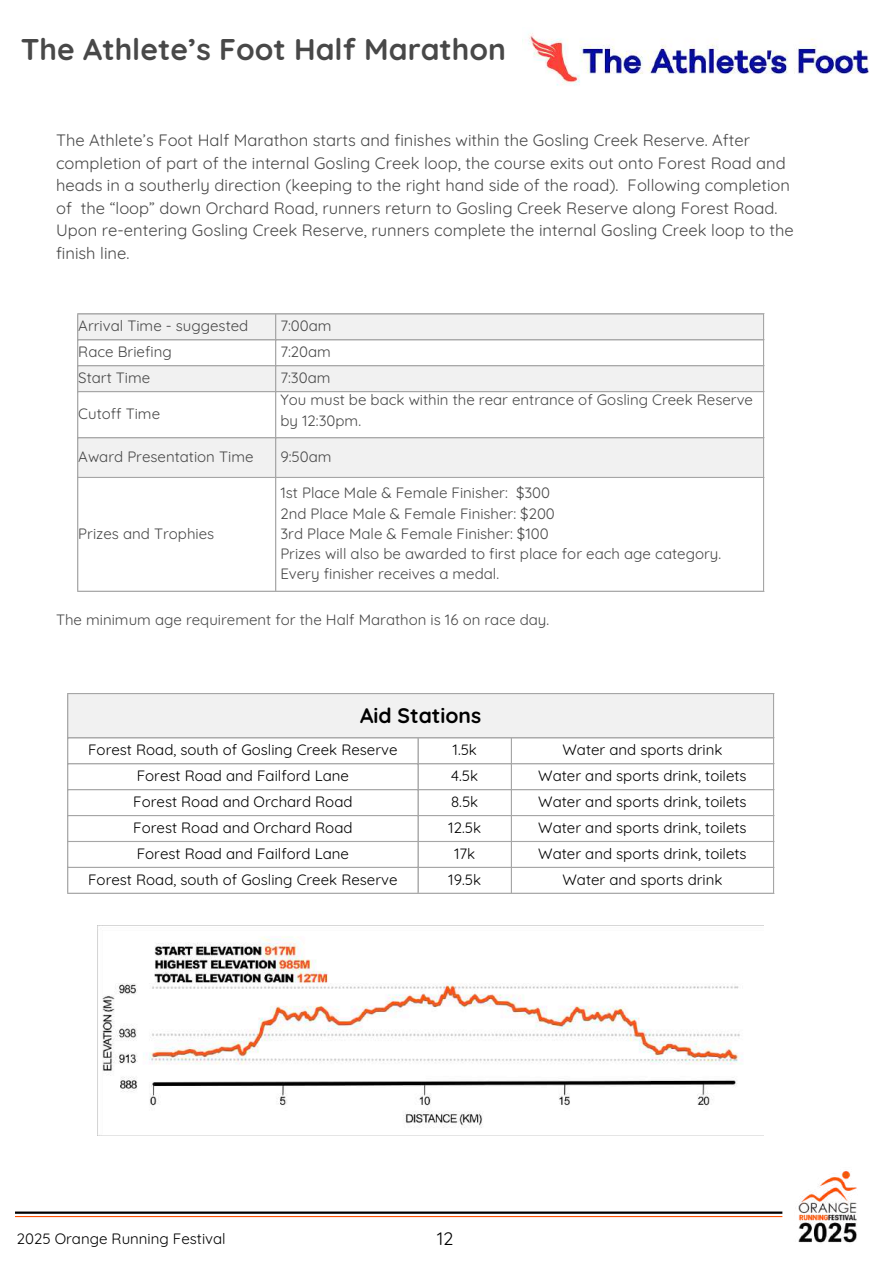
<style>
.page{position:relative;width:894px;height:1264px;background:#fff}
.page>*{position:absolute;margin:0;border:0;box-sizing:border-box;transform-origin:0 0}
.t1{font:700 30px "Quicksand";color:#484848}
.t2{font:700 21px "Quicksand";color:#000}
.t3{font:18px "Quicksand";color:#000}
.t4{font:16.5px/22.5px "Quicksand";color:#484848}
.t5{font:15px/20.2px "Quicksand";color:#484848}
.t6{font:15px "Quicksand";color:#000}
</style>
<div class="page">
<hr style="left:15px;top:1211px;width:767px;height:2px;background:#000">
<hr style="left:15px;top:1215px;width:767px;height:2px;background:#ff5100">
<div style="left:67px;top:693px;width:706px;height:45px;background:#f1f1f1"></div>
<hr style="left:67px;top:694px;width:1px;height:198px;background:#a6a6a6">
<hr style="left:417px;top:738px;width:1px;height:154px;background:#a6a6a6">
<hr style="left:510px;top:738px;width:2px;height:154px;background:#a6a6a6">
<hr style="left:772px;top:694px;width:1px;height:198px;background:#a6a6a6">
<hr style="left:67px;top:693px;width:706px;height:1px;background:#a6a6a6">
<hr style="left:67px;top:737px;width:706px;height:1px;background:#a6a6a6">
<hr style="left:67px;top:763px;width:706px;height:1px;background:#a6a6a6">
<hr style="left:67px;top:789px;width:706px;height:1px;background:#a6a6a6">
<hr style="left:67px;top:815px;width:706px;height:1px;background:#a6a6a6">
<hr style="left:67px;top:841px;width:706px;height:1px;background:#a6a6a6">
<hr style="left:67px;top:866px;width:706px;height:2px;background:#a6a6a6">
<hr style="left:67px;top:892px;width:706px;height:1px;background:#a6a6a6">
<svg style="left:78px;top:314px;width:684px;height:163px;fill:#f1f1f1"></svg>
<hr style="left:77px;top:314px;width:1px;height:276px;background:#a6a6a6">
<hr style="left:275px;top:314px;width:1px;height:276px;background:#a6a6a6">
<hr style="left:762px;top:314px;width:1px;height:276px;background:#a6a6a6">
<hr style="left:77px;top:313px;width:686px;height:1px;background:#a6a6a6">
<hr style="left:77px;top:339px;width:686px;height:1px;background:#a6a6a6">
<hr style="left:77px;top:365px;width:686px;height:1px;background:#a6a6a6">
<hr style="left:77px;top:391px;width:686px;height:1px;background:#a6a6a6">
<hr style="left:77px;top:437px;width:686px;height:1px;background:#a6a6a6">
<hr style="left:77px;top:477px;width:686px;height:1px;background:#a6a6a6">
<hr style="left:77px;top:590px;width:686px;height:2px;background:#a6a6a6">
<img style="left:522px;top:33px;width:347px;height:53px">
<img style="left:97px;top:925px;width:666px;height:210px">
<img style="left:782px;top:1171px;width:75px;height:72px">
<h1 class="t1" style="left:21px;top:29px;width:486px">The Athlete’s Foot Half Marathon</h1>
<p class="t4" style="left:56px;top:129px;width:739px">The Athlete’s Foot Half Marathon starts and finishes within the Gosling Creek Reserve. After completion of part of the internal Gosling Creek loop, the course exits out onto Forest Road and heads in a southerly direction (keeping to the right hand side of the road). Following completion of the “loop” down Orchard Road, runners return to Gosling Creek Reserve along Forest Road.<br>Upon re-entering Gosling Creek Reserve, runners complete the internal Gosling Creek loop to the finish line.</p>
<p class="t5" style="left:78px;top:316px;width:171px">Arrival Time - suggested</p>
<p class="t5" style="left:280px;top:316px;width:53px">7:00am</p>
<p class="t5" style="left:78px;top:341px;width:95px">Race Briefing</p>
<p class="t5" style="left:280px;top:341px;width:52px">7:20am</p>
<p class="t5" style="left:78px;top:367px;width:73px">Start Time</p>
<p class="t5" style="left:280px;top:367px;width:52px">7:30am</p>
<p class="t5" style="left:78px;top:403px;width:83px">Cutoff Time</p>
<p class="t5" style="left:280px;top:389px;width:474px">You must be back within the rear entrance of Gosling Creek Reserve by 12:30pm.</p>
<p class="t5" style="left:78px;top:446px;width:177px">Award Presentation Time</p>
<p class="t5" style="left:280px;top:446px;width:53px">9:50am</p>
<p class="t5" style="left:78px;top:523px;width:137px">Prizes and Trophies</p>
<p class="t5" style="left:280px;top:482px;width:442px">1st Place Male &amp; Female Finisher: $300<br>2nd Place Male &amp; Female Finisher: $200<br>3rd Place Male &amp; Female Finisher: $100<br>Prizes will also be awarded to first place for each age category.<br>Every finisher receives a medal.</p>
<p class="t5" style="left:56px;top:609px;width:494px">The minimum age requirement for the Half Marathon is 16 on race day.</p>
<h2 class="t2" style="left:360px;top:702px;width:122px">Aid Stations</h2>
<p class="t6" style="left:88px;top:740px;width:311px">Forest Road, south of Gosling Creek Reserve</p>
<p class="t6" style="left:452px;top:740px;width:26px">1.5k</p>
<p class="t6" style="left:562px;top:740px;width:161px">Water and sports drink</p>
<p class="t6" style="left:137px;top:766px;width:214px">Forest Road and Failford Lane</p>
<p class="t6" style="left:451px;top:766px;width:28px">4.5k</p>
<p class="t6" style="left:538px;top:766px;width:210px">Water and sports drink, toilets</p>
<p class="t6" style="left:133px;top:792px;width:221px">Forest Road and Orchard Road</p>
<p class="t6" style="left:451px;top:792px;width:29px">8.5k</p>
<p class="t6" style="left:538px;top:792px;width:210px">Water and sports drink, toilets</p>
<p class="t6" style="left:133px;top:818px;width:221px">Forest Road and Orchard Road</p>
<p class="t6" style="left:448px;top:818px;width:34px">12.5k</p>
<p class="t6" style="left:538px;top:818px;width:210px">Water and sports drink, toilets</p>
<p class="t6" style="left:137px;top:844px;width:214px">Forest Road and Failford Lane</p>
<p class="t6" style="left:454px;top:844px;width:23px">17k</p>
<p class="t6" style="left:538px;top:844px;width:210px">Water and sports drink, toilets</p>
<p class="t6" style="left:88px;top:869px;width:311px">Forest Road, south of Gosling Creek Reserve</p>
<p class="t6" style="left:448px;top:869px;width:34px">19.5k</p>
<p class="t6" style="left:562px;top:869px;width:161px">Water and sports drink</p>
<p class="t6" style="left:17px;top:1229px;width:210px">2025 Orange Running Festival</p>
<p class="t3" style="left:436px;top:1226px;width:18px">12</p>
</div>
